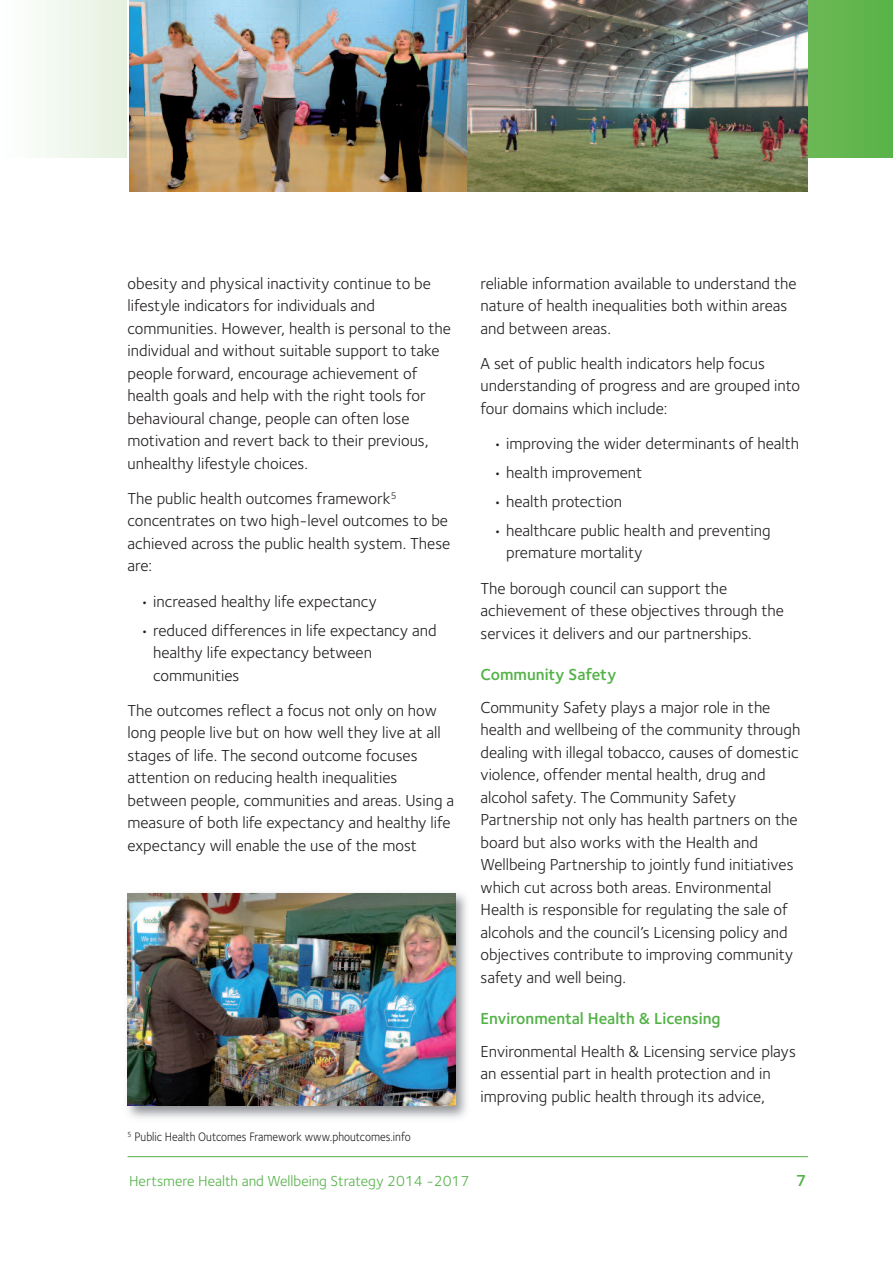
<style>
.page{position:relative;width:893px;height:1263px;background:#fff}
.page>*{position:absolute;margin:0;border:0;box-sizing:border-box;transform-origin:0 0}
.t1{font:16.5px/22.5px "Foundry Sterling";color:#231f20}
.t2{font:600 16.5px "Foundry Sterling";color:#53b247}
.t3{font:15px "Foundry Sterling";color:#53b247}
.t4{font:12.75px "Foundry Sterling";color:#231f20;scale:.9 1}
</style>
<div class="page">
<img style="left:43px;top:0;width:850px;height:157px">
<img style="left:129px;top:0;width:339px;height:191px">
<img style="left:468px;top:0;width:340px;height:191px">
<hr style="left:128px;top:1156px;width:680px;height:1px;background:#53b247">
<img style="left:127px;top:893px;width:340px;height:225px">
<img style="left:128px;top:893px;width:327px;height:213px">
<p class="t1" style="left:128px;top:273px;width:325px">obesity and physical inactivity continue to be lifestyle indicators for individuals and communities. However, health is personal to the individual and without suitable support to take people forward, encourage achievement of health goals and help with the right tools for behavioural change, people can often lose motivation and revert back to their previous, unhealthy lifestyle choices.</p>
<p class="t1" style="left:128px;top:488px;width:324px">The public health outcomes framework<sup>5 </sup>concentrates on two high-level outcomes to be achieved across the public health system. These are:</p>
<p class="t1" style="left:140px;top:591px;width:238px">• increased healthy life expectancy</p>
<p class="t1" style="left:153px;top:620px;width:285px;text-indent:-13px">• reduced differences in life expectancy and healthy life expectancy between communities</p>
<p class="t1" style="left:128px;top:700px;width:328px">The outcomes reflect a focus not only on how long people live but on how well they live at all stages of life. The second outcome focuses attention on reducing health inequalities between people, communities and areas. Using a measure of both life expectancy and healthy life expectancy will enable the use of the most</p>
<p class="t4" style="left:128px;top:1131px;width:316px"><sup>5</sup> Public Health Outcomes Framework www.phoutcomes.info</p>
<p class="t1" style="left:480px;top:273px;width:318px">reliable information available to understand the nature of health inequalities both within areas and between areas.</p>
<p class="t1" style="left:480px;top:353px;width:321px">A set of public health indicators help focus understanding of progress and are grouped into four domains which include:</p>
<p class="t1" style="left:493px;top:434px;width:307px">• improving the wider determinants of health</p>
<p class="t1" style="left:493px;top:463px;width:151px">• health improvement</p>
<p class="t1" style="left:493px;top:491px;width:130px">• health protection</p>
<p class="t1" style="left:506px;top:520px;width:266px;text-indent:-13px">• healthcare public health and preventing premature mortality</p>
<p class="t1" style="left:480px;top:578px;width:305px">The borough council can support the achievement of these objectives through the services it delivers and our partnerships.</p>
<p class="t2" style="left:480px;top:668px;width:137px">Community Safety</p>
<p class="t1" style="left:480px;top:697px;width:321px">Community Safety plays a major role in the health and wellbeing of the community through dealing with illegal tobacco, causes of domestic violence, offender mental health, drug and alcohol safety. The Community Safety Partnership not only has health partners on the board but also works with the Health and Wellbeing Partnership to jointly fund initiatives which cut across both areas. Environmental Health is responsible for regulating the sale of alcohols and the council’s Licensing policy and objectives contribute to improving community safety and well being.</p>
<p class="t2" style="left:480px;top:1012px;width:242px">Environmental Health &amp; Licensing</p>
<p class="t1" style="left:480px;top:1041px;width:317px">Environmental Health &amp; Licensing service plays an essential part in health protection and in improving public health through its advice,</p>
<p class="t3" style="left:129px;top:1175px;width:342px">Hertsmere Health and Wellbeing Strategy 2014 -2017</p>
<p class="t2" style="left:796px;top:1174px;width:12px">7</p>
</div>
